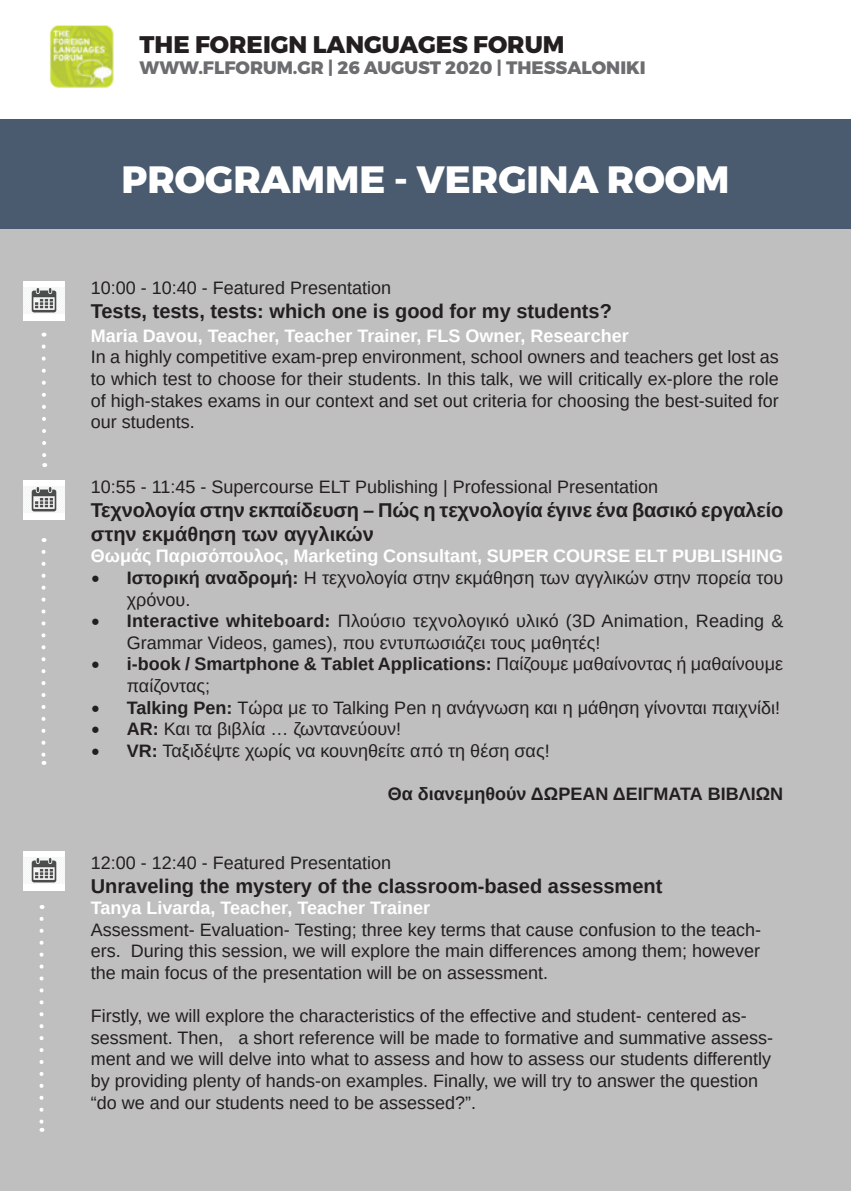
<style>
.page{position:relative;width:851px;height:1191px;background:#fff}
.page>*{position:absolute;margin:0;border:0;box-sizing:border-box;transform-origin:0 0}
.t1{font:800 38px "Montserrat";color:#fff}
.t2{font:800 24px "Montserrat";color:#231f20}
.t3{font:700 20px/24px "Arimo";color:#231f20}
.t4{font:18px/21.6px "Arimo";color:#231f20}
.t5{font:700 18px "Arimo";color:#fff}
.t6{font:800 18px "Montserrat";color:#6c6d70}
.t7{font:700 18px "Arimo";color:#231f20}
.s1{font-family:"Minion Pro";font-size:24px}
.s2{font-weight:700}
</style>
<div class="page">
<img style="left:49px;top:25px;width:65px;height:63px">
<div style="left:0;top:119px;width:850px;height:110px;background:#4a5b6f"></div>
<div style="left:0;top:229px;width:850px;height:962px;background:#c0bfbf"></div>
<div style="left:24px;top:281px;width:41px;height:39px;background:#fff"></div>
<img style="left:24px;top:288px;width:41px;height:25px">
<div style="left:24px;top:479px;width:41px;height:40px;background:#fff"></div>
<img style="left:24px;top:486px;width:41px;height:26px">
<div style="left:24px;top:850px;width:41px;height:40px;background:#fff"></div>
<img style="left:24px;top:857px;width:41px;height:26px">
<svg style="left:42px;top:346px;width:4px;height:121px"></svg>
<svg style="left:39px;top:918px;width:5px;height:213px"></svg>
<svg style="left:41px;top:552px;width:5px;height:213px"></svg>
<h2 class="t2" style="left:139px;top:29px;width:426px">THE FOREIGN LANGUAGES FORUM</h2>
<p class="t6" style="left:139px;top:57px;width:507px">WWW.FLFORUM.GR | 26 AUGUST 2020 | THESSALONIKI</p>
<h1 class="t1" style="left:121px;top:156px;width:609px">PROGRAMME - VERGINA ROOM</h1>
<p class="t4" style="left:91px;top:277px;width:302px">10:00 - 10:40 - Featured Presentation</p>
<p class="t3" style="left:91px;top:299px;width:522px">Tests, tests, tests: which one is good for my students?</p>
<p class="t5" style="left:91px;top:323px;width:539px">Maria Davou, Teacher, Teacher Trainer, FLS Owner, Researcher</p>
<p class="t4" style="left:91px;top:346px;width:689px;text-align:justify">In a highly competitive exam-prep environment, school owners and teachers get lost as to which test to choose for their students. In this talk, we will critically ex-plore the role of high-stakes exams in our context and set out criteria for choosing the best-suited for our students.</p>
<p class="t4" style="left:91px;top:476px;width:568px">10:55 - 11:45 - Supercourse ELT Publishing | Professional Presentation</p>
<p class="t3" style="left:91px;top:498px;width:694px">Τεχνολογία στην εκπαίδευση – Πώς η τεχνολογία έγινε ένα βασικό εργαλείο στην εκμάθηση των αγγλικών</p>
<p class="t5" style="left:91px;top:544px;width:693px">Θωμάς Παρισόπουλος, Marketing Consultant, SUPER COURSE ELT PUBLISHING</p>
<p class="t4" style="left:127px;top:567px;width:657px;text-indent:-36px"><span class="s1">•</span> <span class="s2">Ιστορική αναδρομή:</span> Η τεχνολογία στην εκμάθηση των αγγλικών στην πορεία του χρόνου.</p>
<p class="t4" style="left:127px;top:610px;width:658px;text-indent:-36px"><span class="s1">•</span> <span class="s2">Interactive whiteboard:</span> Πλούσιο τεχνολογικό υλικό (3D Animation, Reading &amp;<br>Grammar Videos, games), που εντυπωσιάζει τους μαθητές!</p>
<p class="t4" style="left:127px;top:653px;width:657px;text-indent:-36px"><span class="s1">•</span> <span class="s2">i-book / Smartphone &amp; Τablet Applications:</span> Παίζουμε μαθαίνοντας ή μαθαίνουμε παίζοντας;</p>
<p class="t4" style="left:91px;top:697px;width:690px"><span class="s1">•</span> <span class="s2">Talking Pen:</span> Τώρα με το Talking Pen η ανάγνωση και η μάθηση γίνονται παιχνίδι!</p>
<p class="t4" style="left:91px;top:718px;width:312px"><span class="s1">•</span> <span class="s2">AR:</span> Και τα βιβλία … ζωντανεύουν!</p>
<p class="t4" style="left:91px;top:740px;width:460px"><span class="s1">•</span> <span class="s2">VR:</span> Ταξιδέψτε χωρίς να κουνηθείτε από τη θέση σας!</p>
<p class="t7" style="left:387px;top:781px;width:397px">Θα διανεμηθούν ΔΩΡΕΑΝ ΔΕΙΓΜΑΤΑ ΒΙΒΛΙΩΝ</p>
<p class="t4" style="left:91px;top:851px;width:302px">12:00 - 12:40 - Featured Presentation</p>
<p class="t3" style="left:91px;top:874px;width:573px">Unraveling the mystery of the classroom-based assessment</p>
<p class="t5" style="left:91px;top:895px;width:341px">Tanya Livarda, Teacher, Teacher Trainer</p>
<p class="t4" style="left:91px;top:919px;width:672px;text-align:justify">Assessment- Evaluation- Testing; three key terms that cause confusion to the teach&shy;ers. During this session, we will explore the main differences among them; however the main focus of the presentation will be on assessment.</p>
<p class="t4" style="left:91px;top:1005px;width:683px">Firstly, we will explore the characteristics of the effective and student- centered as&shy;sessment. Then, a short reference will be made to formative and summative assess&shy;ment and we will delve into what to assess and how to assess our students differently by providing plenty of hands-on examples. Finally, we will try to answer the question “do we and our students need to be assessed?”.</p>
</div>
